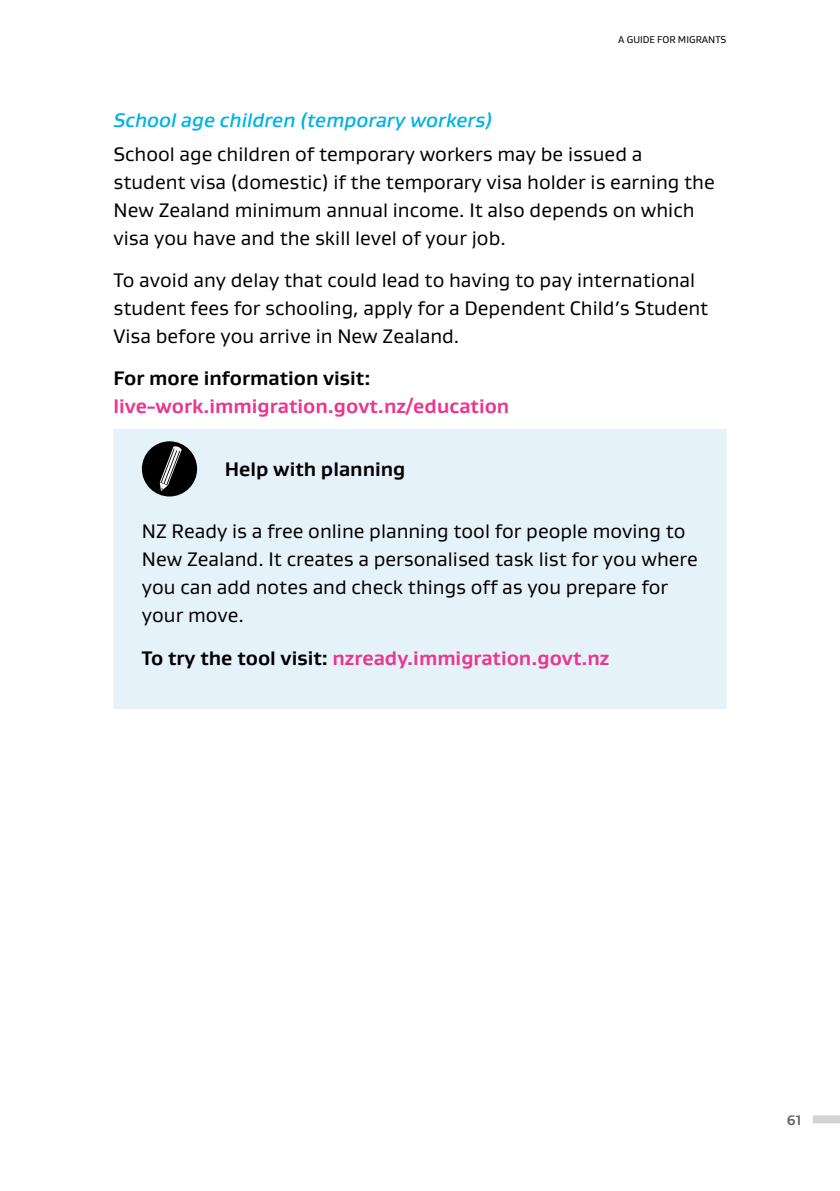
<style>
.page{position:relative;width:840px;height:1191px;background:#fff}
.page>*{position:absolute;margin:0;border:0;box-sizing:border-box;transform-origin:0 0}
.Body{font:20px/28px "Gustan";color:#000}
.Body-2{font:700 20px/28px "Gustan";color:#ea368e}
.Grey_Box_Title{font:700 20px "Gustan";color:#000}
.t1{font:700 14px "Gustan";color:#636466}
.t2{font:10px "Gustan";color:#000}
.s1{font-weight:500;font-style:italic;color:#00b3e2}
.s2{color:#000}
</style>
<div class="page">
<div style="left:812px;top:1115px;width:27px;height:8px;background:#d1d3d4"></div>
<div style="left:113px;top:429px;width:613px;height:280px;background:#e5f2fa"></div>
<div style="left:142px;top:441px;width:55px;height:55px;background:#000;border-radius:50%"></div>
<svg style="left:160px;top:446px;width:22px;height:45px"></svg>
<p class="t2" style="left:617px;top:33px;width:110px">A GUIDE FOR MIGRANTS</p>
<p class="Body" style="left:113px;top:103px;width:530px;line-height:33.6px"><span class="s1">School age children (temporary workers)<br></span>School age children of temporary workers may be issued a</p>
<p class="Body" style="left:113px;top:167px;width:602px">student visa (domestic) if the temporary visa holder is earning the<br>New Zealand minimum annual income. It also depends on which visa you have and the skill level of your job.</p>
<p class="Body" style="left:113px;top:265px;width:596px">To avoid any delay that could lead to having to pay international student fees for schooling, apply for a Dependent Child’s Student<br>Visa before you arrive in New Zealand.</p>
<p class="Body-2" style="left:113px;top:364px;width:397px"><span class="s2">For more information visit: </span>live-work.immigration.govt.nz/education</p>
<p class="Grey_Box_Title" style="left:225px;top:455px;width:182px">Help with planning</p>
<p class="Body" style="left:142px;top:517px;width:557px">NZ Ready is a free online planning tool for people moving to New Zealand. It creates a personalised task list for you where you can add notes and check things off as you prepare for your move.</p>
<p class="Body-2" style="left:142px;top:643px;width:468px"><span class="s2">To try the tool visit:</span> nzready.immigration.govt.nz</p>
<p class="t1" style="left:786px;top:1110px;width:16px">61</p>
</div>
